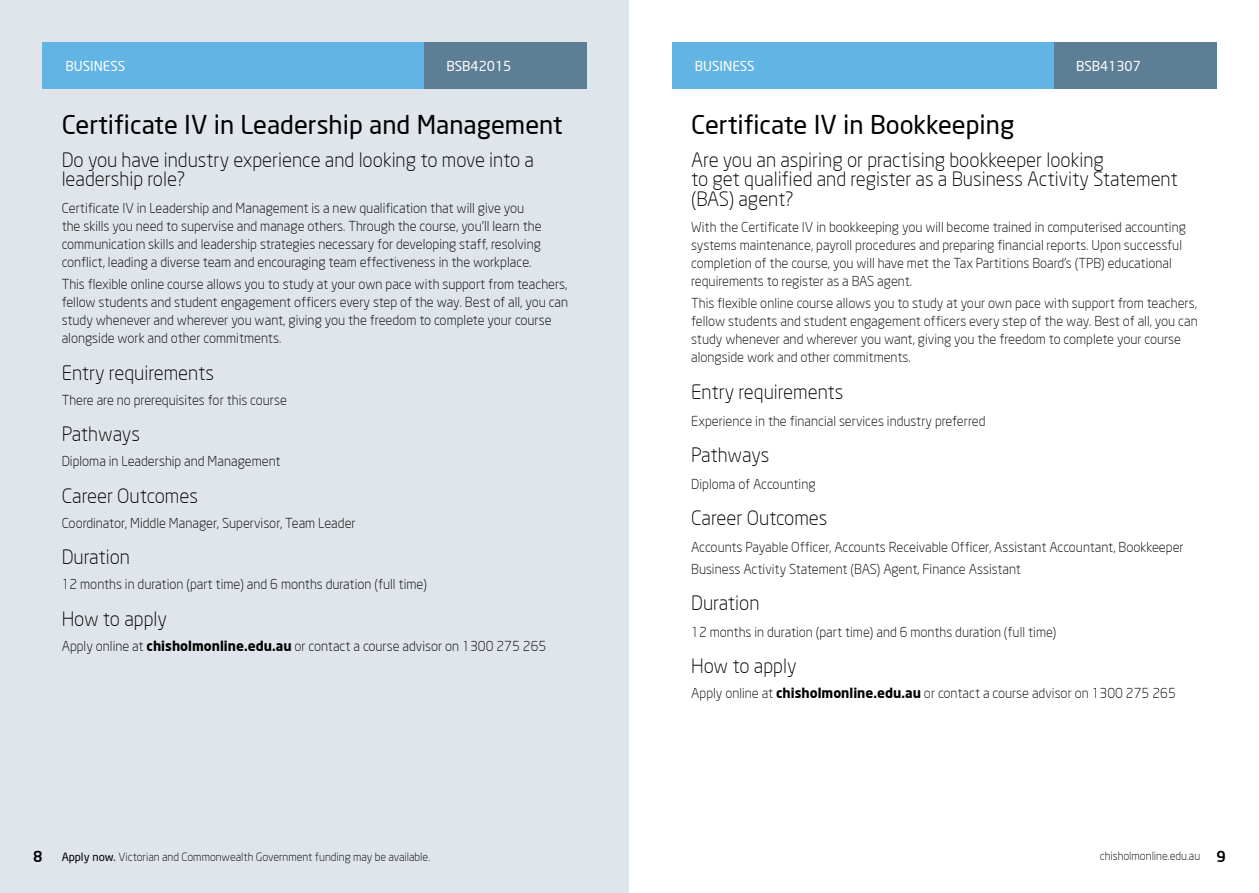
<style>
.page{position:relative;width:1259px;height:893px;background:#fff}
.page>*{position:absolute;margin:0;border:0;box-sizing:border-box;transform-origin:0 0}
.t1{font:25.5px "Neo Sans";color:#000}
.t2{font:300 19.5px/19.5px "Neo Sans";color:#000}
.t3{font:500 15px "Neo Sans";color:#000}
.t4{font:300 13.5px/18px "Neo Sans";color:#000}
.t5{font:13.5px "Neo Sans";color:#fff}
.t6{font:300 11.25px "Neo Sans";color:#000}
.s1{font-weight:700}
.s2{font-weight:400}
.s3{font-weight:500;font-size:15px}
</style>
<div class="page">
<div style="left:0;top:0;width:629px;height:893px;background:#dfe5ea"></div>
<div style="left:43px;top:43px;width:544px;height:46px;background:#61b4e4"></div>
<div style="left:424px;top:43px;width:163px;height:46px;background:#5d7e95"></div>
<div style="left:672px;top:43px;width:544px;height:46px;background:#61b4e4"></div>
<div style="left:1054px;top:43px;width:162px;height:46px;background:#5d7e95"></div>
<p class="t5" style="left:65px;top:58px;width:61px">BUSINESS</p>
<p class="t5" style="left:446px;top:58px;width:66px">BSB42015</p>
<h1 class="t1" style="left:62px;top:109px;width:502px">Certificate IV in Leadership and Management</h1>
<h2 class="t2" style="left:62px;top:150px;width:474px">Do you have industry experience and looking to move into a leadership role?</h2>
<p class="t4" style="left:62px;top:199px;width:481px">Certificate IV in Leadership and Management is a new qualification that will give you the skills you need to supervise and manage others. Through the course, you’ll learn the communication skills and leadership strategies necessary for developing staff, resolving conflict, leading a diverse team and encouraging team effectiveness in the workplace.</p>
<p class="t4" style="left:62px;top:275px;width:508px">This flexible online course allows you to study at your own pace with support from teachers, fellow students and student engagement officers every step of the way. Best of all, you can study whenever and wherever you want, giving you the freedom to complete your course alongside work and other commitments.</p>
<h2 class="t2" style="left:62px;top:362px;width:154px">Entry requirements</h2>
<p class="t4" style="left:62px;top:390px;width:227px">There are no prerequisites for this course</p>
<h2 class="t2" style="left:62px;top:424px;width:80px">Pathways</h2>
<p class="t4" style="left:62px;top:452px;width:220px">Diploma in Leadership and Management</p>
<h2 class="t2" style="left:62px;top:485px;width:138px">Career Outcomes</h2>
<p class="t4" style="left:62px;top:513px;width:295px">Coordinator, Middle Manager, Supervisor, Team Leader</p>
<h2 class="t2" style="left:62px;top:547px;width:70px">Duration</h2>
<p class="t4" style="left:62px;top:575px;width:367px">12 months in duration (part time) and 6 months duration (full time)</p>
<h2 class="t2" style="left:62px;top:609px;width:107px">How to apply</h2>
<p class="t4" style="left:62px;top:637px;width:486px">Apply online at <span class="s1">chisholmonline.edu.au</span> or contact a course advisor on 1300 275 265</p>
<p class="t5" style="left:695px;top:58px;width:61px">BUSINESS</p>
<p class="t5" style="left:1076px;top:58px;width:66px">BSB41307</p>
<h1 class="t1" style="left:691px;top:109px;width:325px">Certificate IV in Bookkeeping</h1>
<h2 class="t2" style="left:691px;top:150px;width:488px">Are you an aspiring or practising bookkeeper looking<br>to get qualified and register as a Business Activity Statement (BAS) agent?</h2>
<p class="t4" style="left:691px;top:218px;width:496px">With the Certificate IV in bookkeeping you will become trained in computerised accounting systems maintenance, payroll procedures and preparing financial reports. Upon successful completion of the course, you will have met the Tax Partitions Board’s (TPB) educational requirements to register as a BAS agent.</p>
<p class="t4" style="left:691px;top:294px;width:508px">This flexible online course allows you to study at your own pace with support from teachers, fellow students and student engagement officers every step of the way. Best of all, you can study whenever and wherever you want, giving you the freedom to complete your course alongside work and other commitments.</p>
<h2 class="t2" style="left:691px;top:382px;width:154px">Entry requirements</h2>
<p class="t4" style="left:691px;top:411px;width:296px">Experience in the financial services industry preferred</p>
<h2 class="t2" style="left:691px;top:445px;width:80px">Pathways</h2>
<p class="t4" style="left:691px;top:474px;width:126px">Diploma of Accounting</p>
<h2 class="t2" style="left:691px;top:508px;width:138px">Career Outcomes</h2>
<p class="t4" style="left:691px;top:535px;width:494px;line-height:22.2px">Accounts Payable Officer, Accounts Receivable Officer, Assistant Accountant, Bookkeeper<br>Business Activity Statement (BAS) Agent, Finance Assistant</p>
<h2 class="t2" style="left:691px;top:593px;width:70px">Duration</h2>
<p class="t4" style="left:691px;top:623px;width:367px">12 months in duration (part time) and 6 months duration (full time)</p>
<h2 class="t2" style="left:691px;top:656px;width:107px">How to apply</h2>
<p class="t4" style="left:691px;top:684px;width:486px">Apply online at <span class="s1">chisholmonline.edu.au</span> or contact a course advisor on 1300 275 265</p>
<p class="t3" style="left:33px;top:847px;width:11px">8</p>
<p class="t6" style="left:62px;top:850px;width:370px"><span class="s2">Apply now.</span> Victorian and Commonwealth Government funding may be available.</p>
<p class="t6" style="left:1099px;top:850px;width:128px">chisholmonline.edu.au <span class="s3">9</span></p>
</div>
